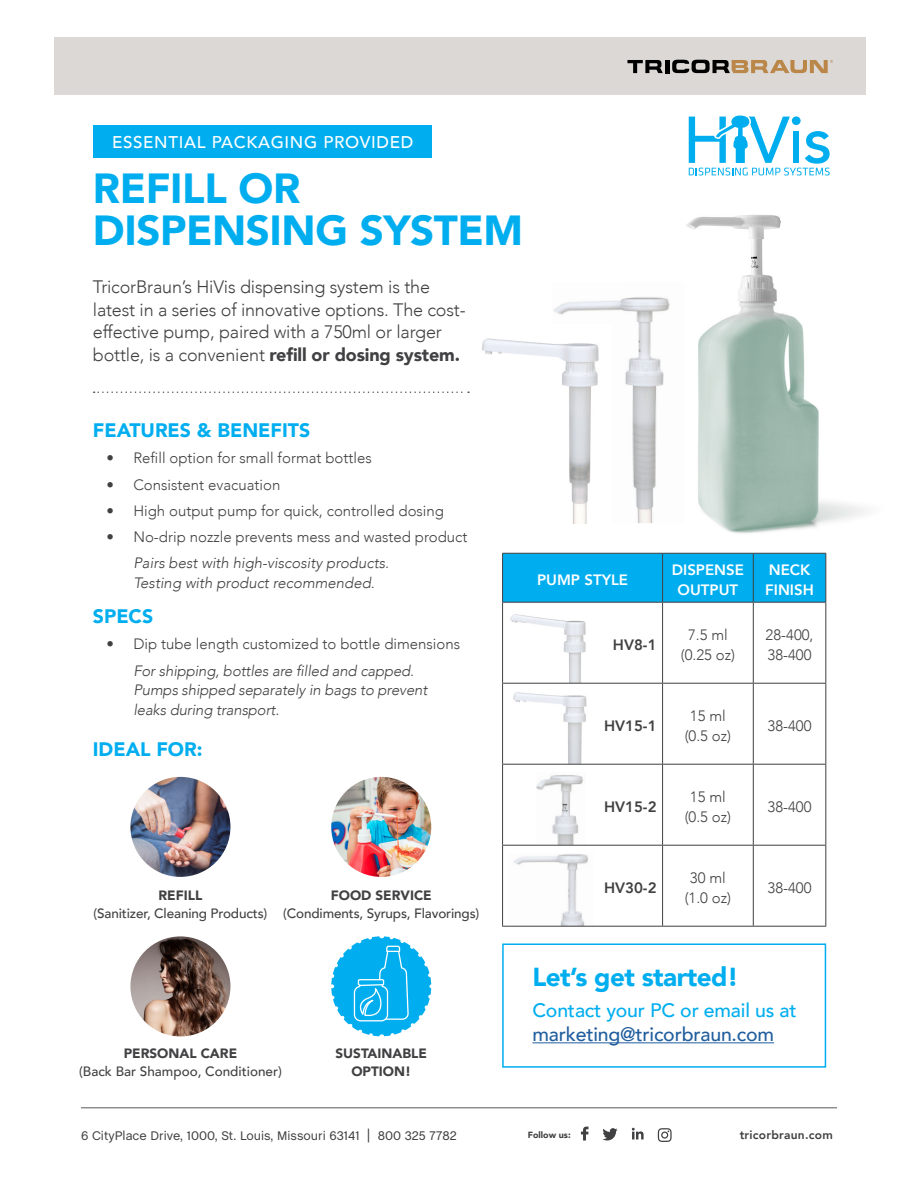
<style>
.page{position:relative;width:918px;height:1188px;background:#fff}
.page>*{position:absolute;margin:0;border:0;box-sizing:border-box;transform-origin:0 0}
.t1{font:900 42px/42px "Avenir";letter-spacing:-.01em;color:#00aeef}
.t2{font:900 25.95px "Avenir";letter-spacing:-.02em;color:#00aeef}
.t3{font:900 19.5px "Avenir";color:#00aeef}
.t4{font:500 19.5px "Avenir";letter-spacing:-.01em;color:#215e9e}
.t5{font:500 19.5px "Avenir";letter-spacing:-.01em;color:#00aeef}
.t6{font:300 18px/22.5px "Avenir";letter-spacing:-.01em;color:#414042}
.t7{font:500 16.95px "Avenir";letter-spacing:.04em;color:#fff}
.t8{font:300 15px/19.5px "Avenir";color:#414042;text-align:center}
.t9{font:italic 300 15px/19.5px "Avenir";letter-spacing:-.01em;color:#414042}
.t10{font:800 15px/19.5px "Avenir";color:#fff;text-align:center}
.t11{font:800 15px "Avenir";color:#414042}
.t12{font:500 13.5px "Avenir";letter-spacing:-.01em;color:#414042}
.t13{font:900 13.5px/18px "Avenir";color:#414042;text-align:center}
.t14{font:12.75px "Chalet";color:#414042}
.t15{font:800 12px "Avenir";letter-spacing:.02em;color:#414042}
.t16{font:900 8.85px "Avenir";color:#414042}
.s1{font-weight:900}
.s2{font-size:15.3px}
</style>
<div class="page">
<img style="left:686px;top:215px;width:180px;height:319px">
<div style="left:54px;top:37px;width:811px;height:57px;background:#dbd8d6"></div>
<hr style="left:665px;top:60px;width:4px;height:13px;background:#000">
<svg style="left:627px;top:60px;width:36px;height:13px"></svg>
<svg style="left:672px;top:60px;width:161px;height:13px"></svg>
<svg style="left:94px;top:392px;width:375px;height:1px"></svg>
<hr style="left:81px;top:1107px;width:756px;height:1px;background:#58595b">
<svg style="left:581px;top:1127px;width:7px;height:14px"></svg>
<svg style="left:632px;top:1128px;width:12px;height:11px"></svg>
<svg style="left:602px;top:1128px;width:16px;height:12px"></svg>
<svg style="left:658px;top:1128px;width:14px;height:14px"></svg>
<div style="left:93px;top:125px;width:339px;height:33px;background:#00aeef"></div>
<svg style="left:689px;top:115px;width:141px;height:60px"></svg>
<img style="left:130px;top:777px;width:100px;height:100px;border-radius:50px">
<img style="left:331px;top:777px;width:100px;height:100px;border-radius:50px">
<img style="left:130px;top:936px;width:100px;height:100px;border-radius:50px">
<svg style="left:331px;top:936px;width:101px;height:101px"></svg>
<img style="left:553px;top:297px;width:117px;height:226px">
<img style="left:482px;top:325px;width:129px;height:198px">
<hr style="left:532px;top:1042px;width:242px;height:1px;background:#215e9e">
<img style="left:508px;top:614px;width:86px;height:69px">
<img style="left:509px;top:692px;width:85px;height:72px">
<img style="left:536px;top:775px;width:49px;height:70px">
<img style="left:508px;top:854px;width:86px;height:72px">
<div style="left:503px;top:554px;width:322px;height:48px;background:#00aeef"></div>
<hr style="left:502px;top:553px;width:161px;height:1px;background:#414042">
<hr style="left:502px;top:554px;width:1px;height:48px;background:#414042">
<hr style="left:663px;top:553px;width:90px;height:1px;background:#414042">
<hr style="left:662px;top:554px;width:1px;height:48px;background:#414042">
<hr style="left:753px;top:553px;width:73px;height:1px;background:#414042">
<hr style="left:753px;top:554px;width:1px;height:48px;background:#414042">
<hr style="left:825px;top:554px;width:1px;height:48px;background:#414042">
<hr style="left:502px;top:602px;width:161px;height:1px;background:#414042">
<hr style="left:502px;top:603px;width:1px;height:80px;background:#414042">
<hr style="left:663px;top:602px;width:90px;height:1px;background:#414042">
<hr style="left:662px;top:603px;width:1px;height:80px;background:#414042">
<hr style="left:753px;top:602px;width:73px;height:1px;background:#414042">
<hr style="left:753px;top:603px;width:1px;height:80px;background:#414042">
<hr style="left:825px;top:603px;width:1px;height:80px;background:#414042">
<hr style="left:502px;top:683px;width:161px;height:1px;background:#414042">
<hr style="left:502px;top:684px;width:1px;height:80px;background:#414042">
<hr style="left:663px;top:683px;width:90px;height:1px;background:#414042">
<hr style="left:662px;top:684px;width:1px;height:80px;background:#414042">
<hr style="left:753px;top:683px;width:73px;height:1px;background:#414042">
<hr style="left:753px;top:684px;width:1px;height:80px;background:#414042">
<hr style="left:825px;top:684px;width:1px;height:80px;background:#414042">
<hr style="left:502px;top:764px;width:161px;height:1px;background:#414042">
<hr style="left:502px;top:765px;width:1px;height:80px;background:#414042">
<hr style="left:663px;top:764px;width:90px;height:1px;background:#414042">
<hr style="left:662px;top:765px;width:1px;height:80px;background:#414042">
<hr style="left:753px;top:764px;width:73px;height:1px;background:#414042">
<hr style="left:753px;top:765px;width:1px;height:80px;background:#414042">
<hr style="left:825px;top:765px;width:1px;height:80px;background:#414042">
<hr style="left:502px;top:845px;width:161px;height:1px;background:#414042">
<hr style="left:502px;top:846px;width:1px;height:80px;background:#414042">
<hr style="left:663px;top:845px;width:90px;height:1px;background:#414042">
<hr style="left:662px;top:846px;width:1px;height:80px;background:#414042">
<hr style="left:753px;top:845px;width:73px;height:1px;background:#414042">
<hr style="left:753px;top:846px;width:1px;height:80px;background:#414042">
<hr style="left:825px;top:846px;width:1px;height:80px;background:#414042">
<hr style="left:502px;top:926px;width:161px;height:1px;background:#414042">
<hr style="left:663px;top:926px;width:90px;height:1px;background:#414042">
<hr style="left:753px;top:926px;width:73px;height:1px;background:#414042">
<div style="left:502px;top:943px;width:324px;height:125px;border:2px solid #00aeef"></div>
<p class="t7" style="left:112px;top:127px;width:303px">ESSENTIAL PACKAGING PROVIDED</p>
<h1 class="t1" style="left:93px;top:166px;width:432px">REFILL OR<br>DISPENSING SYSTEM</h1>
<p class="t6" style="left:93px;top:276px;width:374px">TricorBraun’s HiVis dispensing system is the latest in a series of innovative options. The cost&shy;effective pump, paired with a 750ml or larger bottle, is a convenient <span class="s1">refill or dosing system.</span></p>
<h3 class="t3" style="left:93px;top:414px;width:219px">FEATURES &amp; BENEFITS</h3>
<p class="t8" style="left:106px;top:448px;width:267px">• Refill option for small format bottles</p>
<p class="t8" style="left:106px;top:475px;width:176px">• Consistent evacuation</p>
<p class="t8" style="left:106px;top:501px;width:339px">• High output pump for quick, controlled dosing</p>
<p class="t8" style="left:106px;top:527px;width:363px">• No-drip nozzle prevents mess and wasted product</p>
<p class="t9" style="left:133px;top:553px;width:257px">Pairs best with high-viscosity products.<br>Testing with product recommended.</p>
<h3 class="t3" style="left:93px;top:600px;width:62px">SPECS</h3>
<p class="t8" style="left:106px;top:634px;width:355px">• Dip tube length customized to bottle dimensions</p>
<p class="t9" style="left:133px;top:661px;width:296px">For shipping, bottles are filled and capped.<br>Pumps shipped separately in bags to prevent leaks during transport.</p>
<h3 class="t3" style="left:93px;top:733px;width:111px">IDEAL FOR:</h3>
<p class="t13" style="left:159px;top:886px;width:45px">REFILL</p>
<p class="t12" style="left:94px;top:902px;width:175px">(Sanitizer, Cleaning Products)</p>
<p class="t13" style="left:331px;top:886px;width:102px">FOOD SERVICE</p>
<p class="t12" style="left:283px;top:902px;width:198px">(Condiments, Syrups, Flavorings)</p>
<p class="t13" style="left:124px;top:1044px;width:115px">PERSONAL CARE</p>
<p class="t12" style="left:79px;top:1060px;width:204px">(Back Bar Shampoo, Conditioner)</p>
<p class="t13" style="left:336px;top:1044px;width:93px">SUSTAINABLE<br>OPTION!</p>
<p class="t10" style="left:537px;top:570px;width:93px">PUMP STYLE</p>
<p class="t10" style="left:672px;top:561px;width:74px">DISPENSE<br>OUTPUT</p>
<p class="t10" style="left:765px;top:561px;width:50px;text-align:left">NECK<br>FINISH</p>
<p class="t11" style="left:613px;top:633px;width:45px">HV8-1</p>
<p class="t8" style="left:681px;top:626px;width:56px">7.5 ml (0.25 oz)</p>
<p class="t8" style="left:766px;top:626px;width:49px;text-align:left">28-400,<br>38-400</p>
<p class="t11" style="left:604px;top:714px;width:54px">HV15-1</p>
<p class="t8" style="left:685px;top:707px;width:48px">15 ml (0.5 oz)</p>
<p class="t8" style="left:768px;top:716px;width:45px">38-400</p>
<p class="t11" style="left:604px;top:795px;width:54px">HV15-2</p>
<p class="t8" style="left:685px;top:788px;width:48px">15 ml (0.5 oz)</p>
<p class="t8" style="left:768px;top:797px;width:45px">38-400</p>
<p class="t11" style="left:604px;top:876px;width:54px">HV30-2</p>
<p class="t8" style="left:685px;top:869px;width:48px">30 ml (1.0 oz)</p>
<p class="t8" style="left:768px;top:878px;width:45px">38-400</p>
<h2 class="t2" style="left:532px;top:955px;width:208px">Let’s get started!</h2>
<h3 class="t5" style="left:532px;top:993px;width:266px">Contact your PC or email us at</h3>
<h3 class="t4" style="left:532px;top:1018px;width:243px">marketing@tricorbraun.com</h3>
<p class="t14" style="left:81px;top:1128px;width:377px">6 CityPlace Drive, 1000, St. Louis, Missouri 63141 <span class="s2">|</span> 800 325 7782</p>
<p class="t16" style="left:528px;top:1127px;width:44px">Follow us:</p>
<p class="t15" style="left:740px;top:1126px;width:95px">tricorbraun.com</p>
</div>
